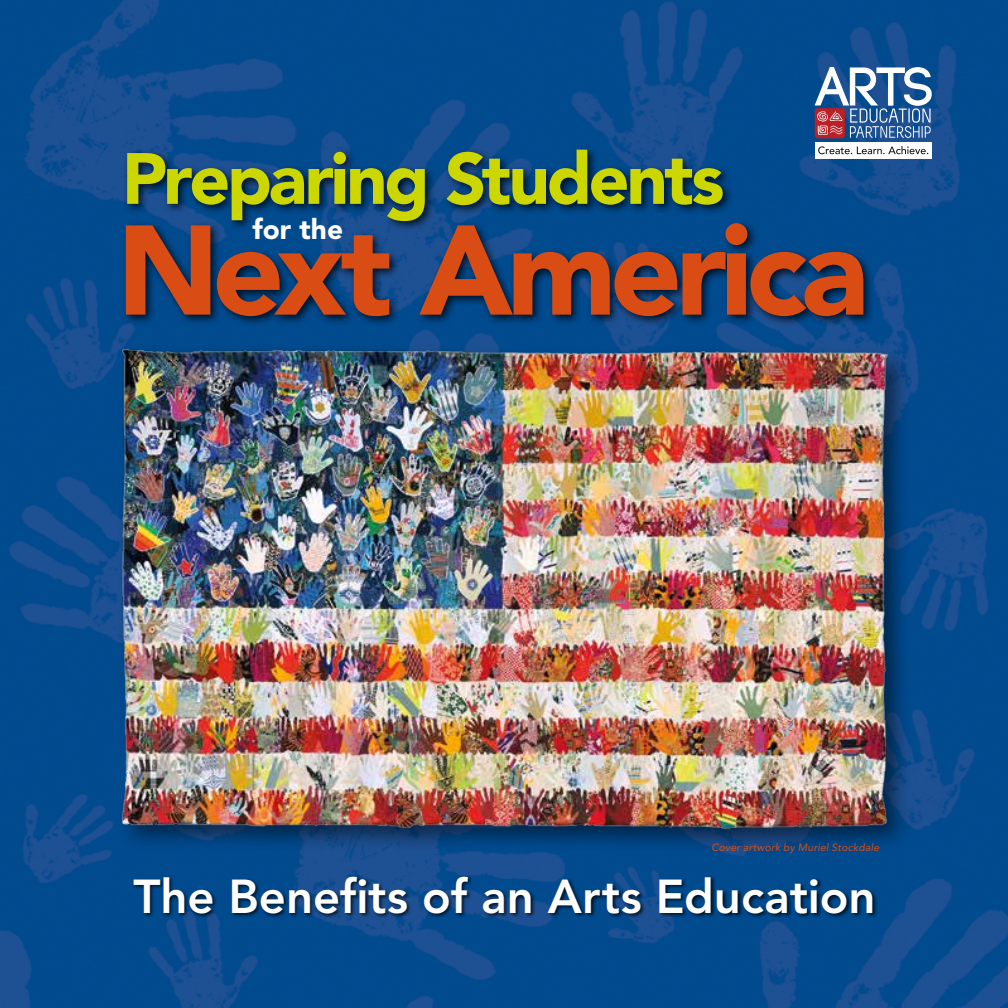
<style>
.page{position:relative;width:1008px;height:1008px;background:#fff}
.page>*{position:absolute;margin:0;border:0;box-sizing:border-box;transform-origin:0 0}
.t1{font:900 126px "Avenir LT Std";letter-spacing:-.055em;color:#d94d15}
.t2{font:900 71.75px "Avenir LT Std";letter-spacing:-.045em;color:#ccd600}
.t3{font:800 47.25px "Avenir LT Std";color:#fff}
.t4{font:900 28px "Avenir LT Std";color:#fff}
.t5{font:italic 10.5px "Avenir LT Std";letter-spacing:.02em;color:#d94d15}
</style>
<div class="page">
<img style="left:0;top:0;width:1008px;height:1008px">
<div style="left:815px;top:142px;width:117px;height:17px;background:#fff"></div>
<svg style="left:815px;top:67px;width:117px;height:71px"></svg>
<svg style="left:818px;top:146px;width:110px;height:8px"></svg>
<div style="left:132px;top:875px;width:745px;height:44px;background:#000001;opacity:.75"></div>
<div style="left:122px;top:219px;width:752px;height:108px;background:#000001;opacity:.75"></div>
<div style="left:123px;top:145px;width:611px;height:87px;background:#000001;opacity:.75"></div>
<div style="left:116px;top:342px;width:797px;height:513px;background:#000001;opacity:.5"></div>
<img style="left:112px;top:334px;width:784px;height:516px">
<h2 class="t2" style="left:122px;top:135px;width:604px">Preparing Students</h2>
<h3 class="t4" style="left:252px;top:212px;width:92px">for the</h3>
<h1 class="t1" style="left:117px;top:195px;width:753px">Next America</h1>
<p class="t5" style="left:711px;top:841px;width:169px">Cover artwork by Muriel Stockdale</p>
<h3 class="t3" style="left:134px;top:869px;width:744px">The Benefits of an Arts Education</h3>
</div>
